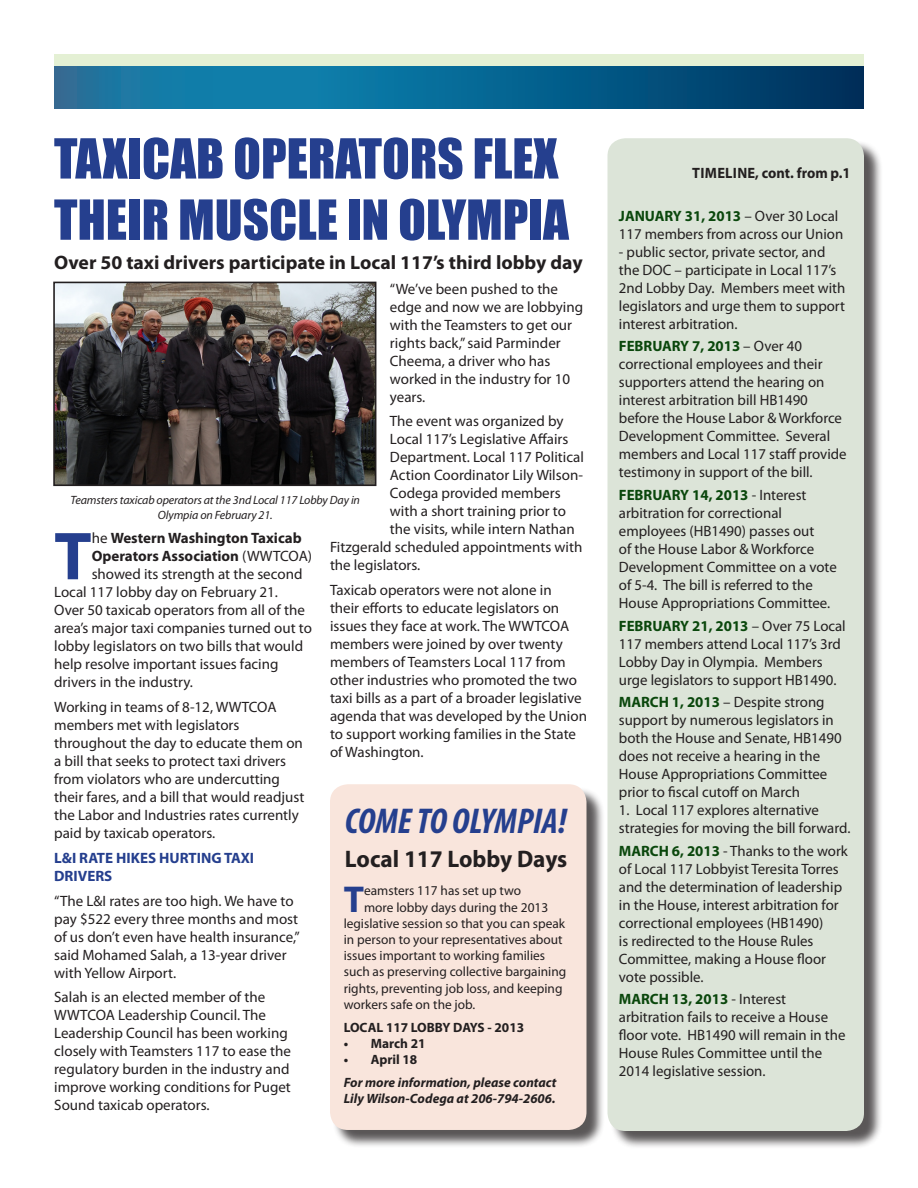
<style>
.page{position:relative;width:918px;height:1188px;background:#fff}
.page>*{position:absolute;margin:0;border:0;box-sizing:border-box;transform-origin:0 0}
.t1{font:700 68.4px "Myriad Pro";color:#253f8e}
.t2{font:51px "Impact";color:#253f8e}
.t3{font:700 37.5px "Myriad Pro";color:#253f8e}
.t4{font:italic 700 condensed 36px "Myriad Pro";color:#253f8e}
.t5{font:700 24px "Myriad Pro";color:#231f20}
.t6{font:700 19.5px "Myriad Pro";color:#231f20}
.t7{font:15px/18px "Myriad Pro";color:#231f20}
.t8{font:700 15px "Myriad Pro";color:#231f20}
.t9{font:700 15px/18px "Myriad Pro";color:#253f8e}
.t10{font:700 15px "Myriad Pro";letter-spacing:.02em;color:#231f20;scale:.96 1}
.t11{font:13.5px "Myriad Pro";color:#231f20}
.t12{font:italic 700 13.5px/16.2px "Myriad Pro";color:#231f20}
.t13{font:700 13.5px "Myriad Pro";color:#231f20}
.t14{font:italic 12px/14.4px "Myriad Pro";letter-spacing:-.01em;color:#231f20;text-align:center}
.s1{font-weight:400}
.s2{font-weight:700;color:#0a470c}
</style>
<div class="page">
<div style="left:610px;top:140px;width:273px;height:1010px;background:#231f20;opacity:.75"></div>
<div style="left:608px;top:138px;width:256px;height:993px;background:#dce4d8;border-radius:18px"></div>
<div style="left:54px;top:54px;width:810px;height:14px;background:#e4f0d4"></div>
<svg style="left:54px;top:66px;width:810px;height:43px;background:#0a628e"></svg>
<img style="left:56px;top:285px;width:317px;height:198px">
<div style="left:53px;top:282px;width:323px;height:204px;border:2px solid #231f20"></div>
<div style="left:332px;top:786px;width:273px;height:363px;background:#231f20;opacity:.75"></div>
<div style="left:330px;top:784px;width:256px;height:346px;background:#f9e5dc;border-radius:18px"></div>
<p class="t2" style="left:54px;top:119px;width:506px">TAXICAB OPERATORS FLEX</p>
<p class="t2" style="left:54px;top:180px;width:516px">THEIR MUSCLE IN OLYMPIA</p>
<p class="t6" style="left:54px;top:249px;width:530px">Over 50 taxi drivers participate in Local 117’s third lobby day</p>
<p class="t7" style="left:390px;top:279px;width:195px">“We’ve been pushed to the edge and now we are lobbying with the Teamsters to get our rights back,” said Parminder<br>Cheema, a driver who has worked in the industry for 10 years.</p>
<p class="t7" style="left:390px;top:412px;width:175px">The event was organized by</p>
<p class="t7" style="left:390px;top:430px;width:180px">Local 117’s Legislative Affairs</p>
<p class="t7" style="left:390px;top:448px;width:195px">Department. Local 117 Political</p>
<p class="t7" style="left:390px;top:466px;width:194px">Action Coordinator Lily Wilson-</p>
<p class="t7" style="left:390px;top:484px;width:172px">Codega provided members</p>
<p class="t7" style="left:390px;top:502px;width:178px">with a short training prior to</p>
<p class="t7" style="left:390px;top:520px;width:186px">the visits, while intern Nathan</p>
<p class="t7" style="left:330px;top:538px;width:254px">Fitzgerald scheduled appointments with</p>
<p class="t7" style="left:330px;top:556px;width:92px">the legislators.</p>
<p class="t7" style="left:330px;top:581px;width:259px">Taxicab operators were not alone in<br>their efforts to educate legislators on issues they face at work. The WWTCOA members were joined by over twenty members of Teamsters Local 117 from other industries who promoted the two taxi bills as a part of a broader legislative agenda that was developed by the Union to support working families in the State of Washington.</p>
<p class="t14" style="left:71px;top:493px;width:291px">Teamsters taxicab operators at the 3nd Local 117 Lobby Day in<br>Olympia on February 21.</p>
<p class="t1" style="left:54px;top:512px;width:39px">T</p>
<p class="t8" style="left:92px;top:528px;width:212px"><span class="s1">he</span> Western Washington Taxicab</p>
<p class="t8" style="left:92px;top:546px;width:222px">Operators Association <span class="s1">(WWTCOA)</span></p>
<p class="t7" style="left:92px;top:565px;width:212px">showed its strength at the second</p>
<p class="t7" style="left:54px;top:583px;width:225px">Local 117 lobby day on February 21.</p>
<p class="t7" style="left:54px;top:601px;width:252px">Over 50 taxicab operators from all of the</p>
<p class="t7" style="left:54px;top:619px;width:259px">area’s major taxi companies turned out to</p>
<p class="t7" style="left:54px;top:637px;width:251px">lobby legislators on two bills that would</p>
<p class="t7" style="left:54px;top:655px;width:226px">help resolve important issues facing</p>
<p class="t7" style="left:54px;top:673px;width:140px">drivers in the industry.</p>
<p class="t7" style="left:54px;top:698px;width:252px">Working in teams of 8-12, WWTCOA members met with legislators throughout the day to educate them on a bill that seeks to protect taxi drivers from violators who are undercutting their fares, and a bill that would readjust the Labor and Industries rates currently paid by taxicab operators.</p>
<p class="t9" style="left:54px;top:848px;width:202px">L&amp;I RATE HIKES HURTING TAXI<br>DRIVERS</p>
<p class="t7" style="left:54px;top:891px;width:247px">“The L&amp;I rates are too high. We have to pay $522 every three months and most of us don’t even have health insurance,” said Mohamed Salah, a 13-year driver with Yellow Airport.</p>
<p class="t7" style="left:54px;top:988px;width:238px">Salah is an elected member of the WWTCOA Leadership Council. The Leadership Council has been working closely with Teamsters 117 to ease the regulatory burden in the industry and improve working conditions for Puget Sound taxicab operators.</p>
<p class="t4" style="left:345px;top:798px;width:223px">COME TO OLYMPIA!</p>
<p class="t5" style="left:345px;top:844px;width:224px">Local 117 Lobby Days</p>
<p class="t3" style="left:344px;top:875px;width:22px">T</p>
<p class="t11" style="left:364px;top:883px;width:159px">eamsters 117 has set up two</p>
<p class="t11" style="left:364px;top:899px;width:186px">more lobby days during the 2013</p>
<p class="t11" style="left:344px;top:915px;width:223px">legislative session so that you can speak</p>
<p class="t11" style="left:344px;top:931px;width:220px">in person to your representatives about</p>
<p class="t11" style="left:344px;top:947px;width:203px">issues important to working families</p>
<p class="t11" style="left:344px;top:964px;width:224px">such as preserving collective bargaining</p>
<p class="t11" style="left:344px;top:980px;width:220px">rights, preventing job loss, and keeping</p>
<p class="t11" style="left:344px;top:996px;width:133px">workers safe on the job.</p>
<p class="t13" style="left:344px;top:1018px;width:182px">LOCAL 117 LOBBY DAYS - 2013</p>
<p class="t13" style="left:344px;top:1035px;width:83px">• March 21</p>
<p class="t13" style="left:344px;top:1051px;width:75px">• April 18</p>
<p class="t12" style="left:344px;top:1074px;width:214px">For more information, please contact<br>Lily Wilson-Codega at 206-794-2606.</p>
<p class="t10" style="left:692px;top:164px;width:166px">TIMELINE, cont. from p.1</p>
<p class="t7" style="left:619px;top:207px;width:226px"><span class="s2">JANUARY 31, 2013</span> – Over 30 Local<br>117 members from across our Union</p>
<p class="t7" style="left:619px;top:243px;width:228px">- public sector, private sector, and the DOC – participate in Local 117’s<br>2nd Lobby Day. Members meet with legislators and urge them to support interest arbitration.</p>
<p class="t7" style="left:619px;top:337px;width:229px"><span class="s2">FEBRUARY 7, 2013</span> – Over 40 correctional employees and their supporters attend the hearing on interest arbitration bill HB1490 before the House Labor &amp; Workforce<br>Development Committee. Several members and Local 117 staff provide testimony in support of the bill.</p>
<p class="t7" style="left:619px;top:486px;width:219px"><span class="s2">FEBRUARY 14, 2013</span> - Interest arbitration for correctional employees (HB1490) passes out<br>of the House Labor &amp; Workforce<br>Development Committee on a vote of 5-4. The bill is referred to the<br>House Appropriations Committee.</p>
<p class="t7" style="left:619px;top:616px;width:228px"><span class="s2">FEBRUARY 21, 2013</span> – Over 75 Local 117 members attend Local 117’s 3rd Lobby Day in Olympia. Members urge legislators to support HB1490.</p>
<p class="t7" style="left:619px;top:693px;width:224px"><span class="s2">MARCH 1, 2013</span> – Despite strong support by numerous legislators in both the House and Senate, HB1490 does not receive a hearing in the<br>House Appropriations Committee prior to fiscal cutoff on March</p>
<p class="t7" style="left:619px;top:801px;width:233px">1. Local 117 explores alternative strategies for moving the bill forward.</p>
<p class="t7" style="left:619px;top:841px;width:230px"><span class="s2">MARCH 6, 2013</span> - Thanks to the work of Local 117 Lobbyist Teresita Torres and the determination of leadership in the House, interest arbitration for correctional employees (HB1490)<br>is redirected to the House Rules<br>Committee, making a House floor vote possible.</p>
<p class="t7" style="left:619px;top:990px;width:228px"><span class="s2">MARCH 13, 2013</span> - Interest arbitration fails to receive a House floor vote. HB1490 will remain in the<br>House Rules Committee until the<br>2014 legislative session.</p>
</div>
